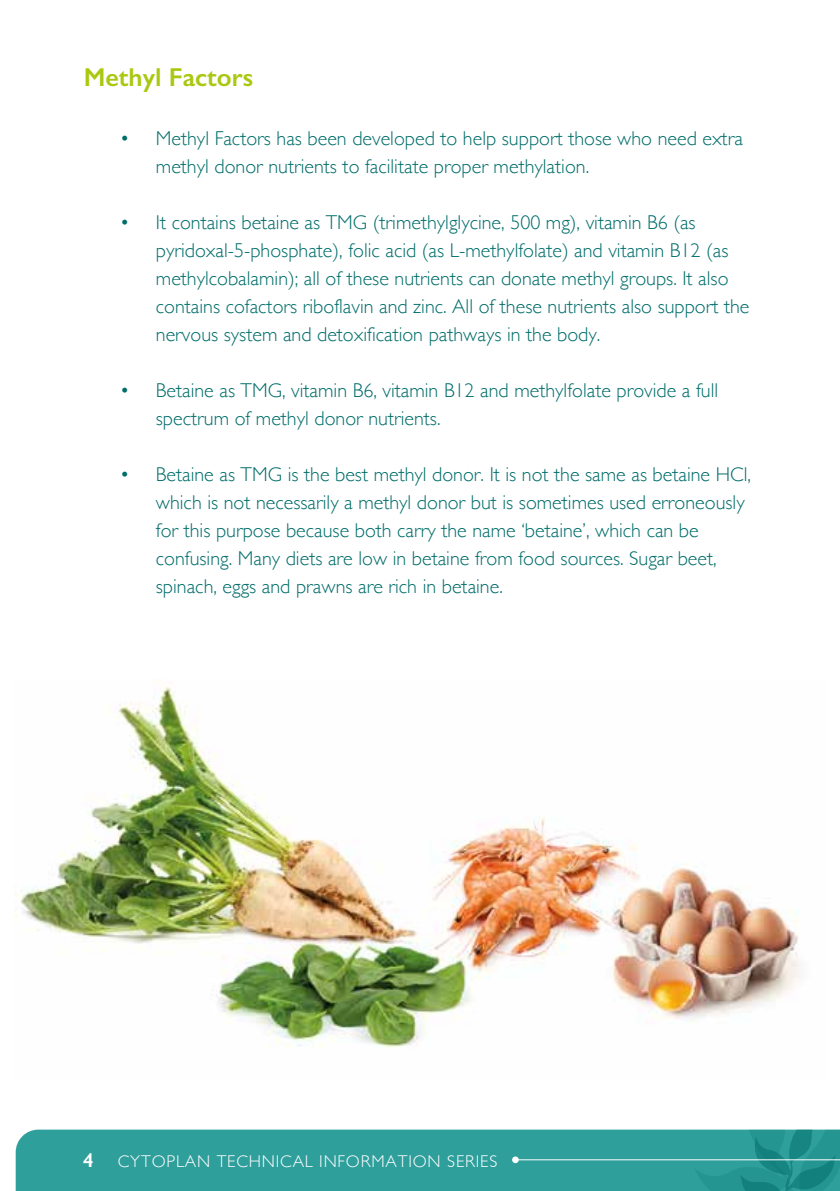
<style>
.page{position:relative;width:840px;height:1191px;background:#fff}
.page>*{position:absolute;margin:0;border:0;box-sizing:border-box;transform-origin:0 0}
.t1{font:600 26px "Gill Sans";color:#aac811}
.t2{font:300 20px/28px "Gill Sans";color:#006d6a}
.t3{font:300 17px "Gill Sans";letter-spacing:.05em;color:#fff}
.s1{font-weight:600;font-size:20px}
</style>
<div class="page">
<div style="left:16px;top:1129px;width:678px;height:62px;background:#2f9f9c"></div>
<div style="left:512px;top:1156px;width:6px;height:7px;background:#fff;border-radius:50%"></div>
<svg style="left:694px;top:1129px;width:145px;height:62px;background:#289693"></svg>
<hr style="left:514px;top:1159px;width:325px;height:1px;background:#fff">
<img style="left:15px;top:686px;width:784px;height:362px">
<h1 class="t1" style="left:84px;top:61px;width:171px">Methyl Factors</h1>
<p class="t2" style="left:156px;top:123px;width:588px;text-indent:-36px">• Methyl Factors has been developed to help support those who need extra methyl donor nutrients to facilitate proper methylation.</p>
<p class="t2" style="left:156px;top:207px;width:594px;text-indent:-36px">• It contains betaine as TMG (trimethylglycine, 500 mg), vitamin B6 (as pyridoxal-5-phosphate), folic acid (as L-methylfolate) and vitamin B12 (as methylcobalamin); all of these nutrients can donate methyl groups. It also contains cofactors riboflavin and zinc. All of these nutrients also support the nervous system and detoxification pathways in the body.</p>
<p class="t2" style="left:156px;top:375px;width:563px;text-indent:-36px">• Betaine as TMG, vitamin B6, vitamin B12 and methylfolate provide a full spectrum of methyl donor nutrients.</p>
<p class="t2" style="left:156px;top:459px;width:596px;text-indent:-36px">• Betaine as TMG is the best methyl donor. It is not the same as betaine HCl, which is not necessarily a methyl donor but is sometimes used erroneously for this purpose because both carry the name ‘betaine’, which can be confusing. Many diets are low in betaine from food sources. Sugar beet, spinach, eggs and prawns are rich in betaine.</p>
<p class="t3" style="left:83px;top:1148px;width:415px"><span class="s1">4</span> CYTOPLAN TECHNICAL INFORMATION SERIES</p>
</div>
